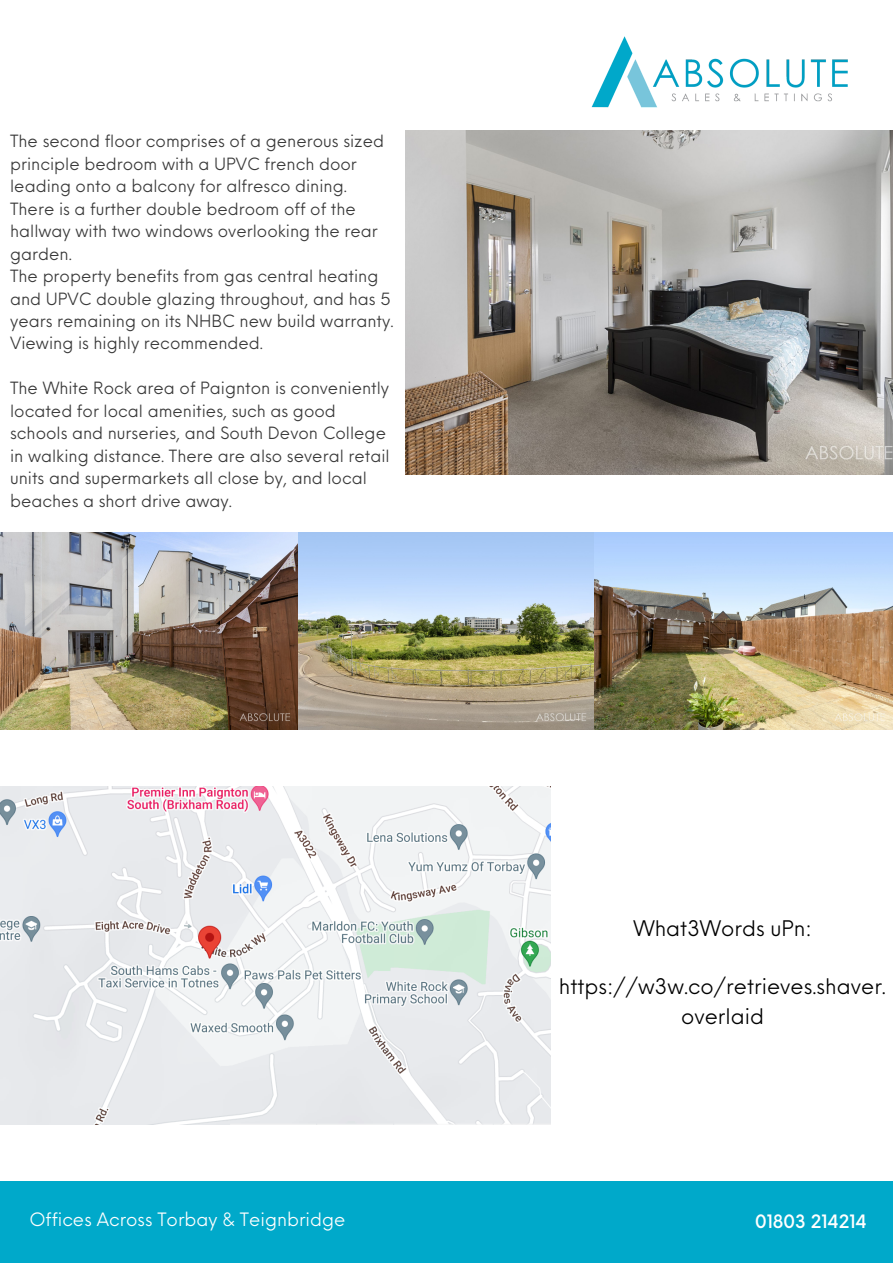
<style>
.page{position:relative;width:893px;height:1264px;background:#fff}
.page>*{position:absolute;margin:0;border:0;box-sizing:border-box;transform-origin:0 0}
.t1{font:21px/29.2px "Neue Einstellung";color:#000;text-align:center}
.t2{font:18px "Neue Einstellung";color:#fff}
.t3{font:500 18px "Neue Einstellung";color:#fff}
.t4{font:16.5px/22.5px "Neue Einstellung";color:#383838}
</style>
<div class="page">
<img style="left:0;top:787px;width:550px;height:337px">
<div style="left:0;top:1181px;width:892px;height:81px;background:#00a9ca"></div>
<img style="left:405px;top:131px;width:487px;height:344px">
<img style="left:591px;top:36px;width:257px;height:72px">
<img style="left:0;top:533px;width:892px;height:196px">
<p class="t4" style="left:10px;top:128px;width:375px">The second floor comprises of a generous sized principle bedroom with a UPVC french door leading onto a balcony for alfresco dining.<br>There is a further double bedroom off of the hallway with two windows overlooking the rear garden.</p>
<p class="t4" style="left:10px;top:263px;width:385px">The property benefits from gas central heating and UPVC double glazing throughout, and has 5 years remaining on its NHBC new build warranty.<br>Viewing is highly recommended.</p>
<p class="t4" style="left:10px;top:375px;width:381px">The White Rock area of Paignton is conveniently located for local amenities, such as good schools and nurseries, and South Devon College in walking distance. There are also several retail units and supermarkets all close by, and local beaches a short drive away.</p>
<p class="t1" style="left:633px;top:911px;width:180px">What3Words uPn:</p>
<p class="t1" style="left:559px;top:970px;width:328px">https://w3w.co/retrieves.shaver. overlaid</p>
<p class="t2" style="left:29px;top:1203px;width:317px">Offices Across Torbay &amp; Teignbridge</p>
<p class="t3" style="left:755px;top:1204px;width:113px">01803 214214</p>
</div>
